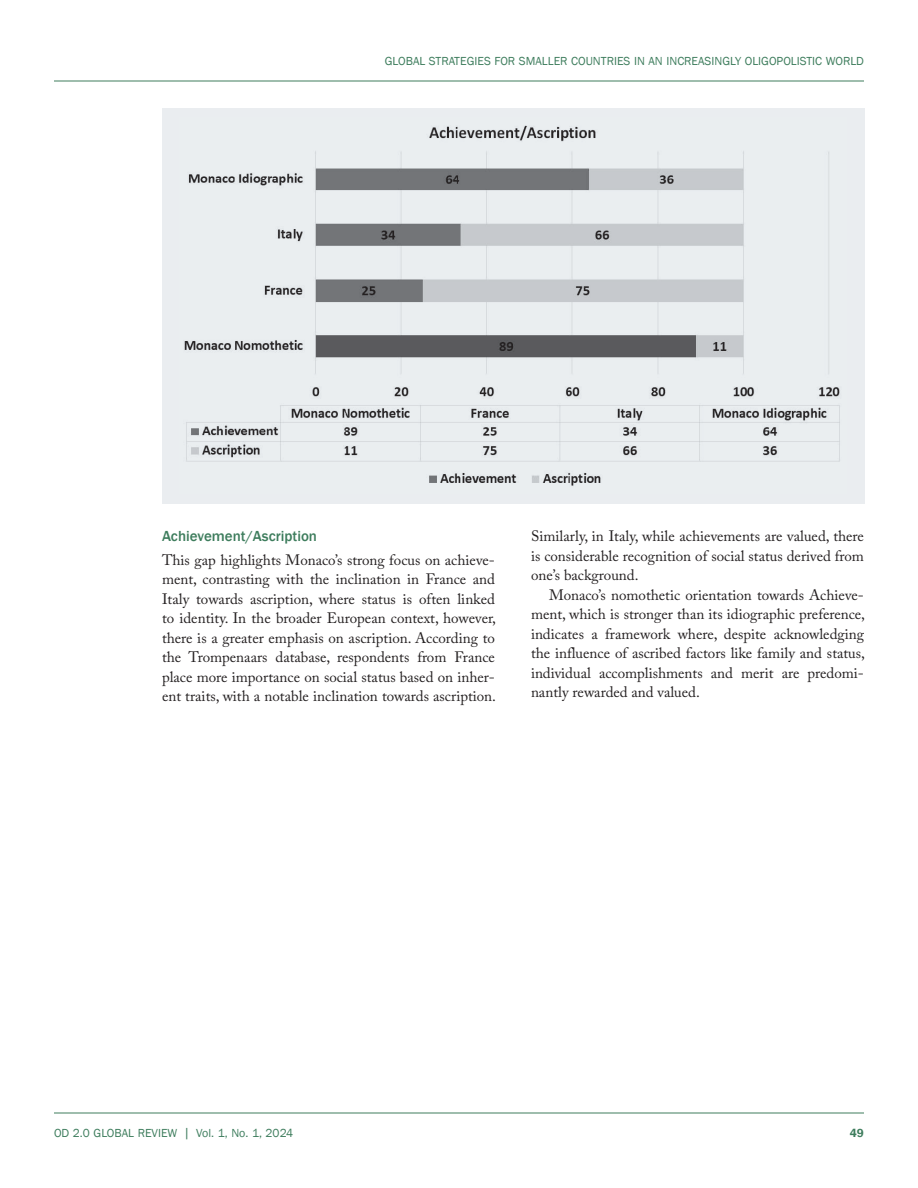
<style>
.page{position:relative;width:918px;height:1188px;background:#fff}
.page>*{position:absolute;margin:0;border:0;box-sizing:border-box;transform-origin:0 0}
.Text-no_indent{font:15px/19.5px "Adobe Caslon Pro";color:#231f20;text-align:justify}
.Text{font:15px/19.5px "Adobe Caslon Pro";color:#231f20;text-align:justify}
.Subhed-B{font:500 15px "Franklin Gothic";color:#3e7d5d}
.t1{font:12px "Franklin Gothic";color:#3e7d5d}
.t2{font:600 12px "Franklin Gothic";color:#3e7d5d}
.s1{font-size:13.5px}
</style>
<div class="page">
<hr style="left:54px;top:1113px;width:810px;height:1px;background:#3e7d5d">
<hr style="left:54px;top:81px;width:810px;height:1px;background:#3e7d5d">
<div style="left:162px;top:108px;width:702px;height:395px;background:#eaedf0"></div>
<img style="left:184px;top:125px;width:656px;height:361px">
<p class="t1" style="left:385px;top:54px;width:16px">GLOBAL</p>
<p class="t1" style="left:429px;top:54px;width:8px">STRATEGIE</p>
<p class="t1" style="left:484px;top:54px;width:18px">S FOR</p>
<p class="t1" style="left:519px;top:54px;width:24px">SMALLER</p>
<p class="t1" style="left:571px;top:54px;width:15px">COUNTRIE</p>
<p class="t1" style="left:624px;top:54px;width:54px">S IN AN INCREA</p>
<p class="t1" style="left:705px;top:54px;width:14px">SINGL</p>
<p class="t1" style="left:735px;top:54px;width:24px">Y OLIGO</p>
<p class="t1" style="left:777px;top:54px;width:67px">POLI STIC WORLD</p>
<p class="Subhed-B" style="left:162px;top:526px;width:157px">Achievement/Ascription</p>
<p class="Text-no_indent" style="left:162px;top:550px;width:336px">This gap highlights Monaco’s strong focus on achieve&shy;ment, contrasting with the inclination in France and Italy towards ascription, where status is often linked to identity. In the broader European context, however, there is a greater emphasis on ascription. According to the Trompenaars database, respondents from France place more importance on social status based on inher&shy;ent traits, with a notable inclination towards ascription.</p>
<p class="Text-no_indent" style="left:531px;top:526px;width:335px">Similarly, in Italy, while achievements are valued, there is considerable recognition of social status derived from one’s background.</p>
<p class="Text" style="left:531px;top:585px;width:336px;text-indent:18px">Monaco’s nomothetic orientation towards Achieve&shy;ment, which is stronger than its idiographic preference, indicates a framework where, despite acknowledging the influence of ascribed factors like family and status, individual accomplishments and merit are predomi&shy;nantly rewarded and valued.</p>
<p class="t1" style="left:54px;top:1126px;width:241px">OD 2.0 GLOBAL REVIEW <span class="s1">|</span> VOL. 1, NO. 1, 2024</p>
<p class="t2" style="left:850px;top:1126px;width:16px">49</p>
</div>
